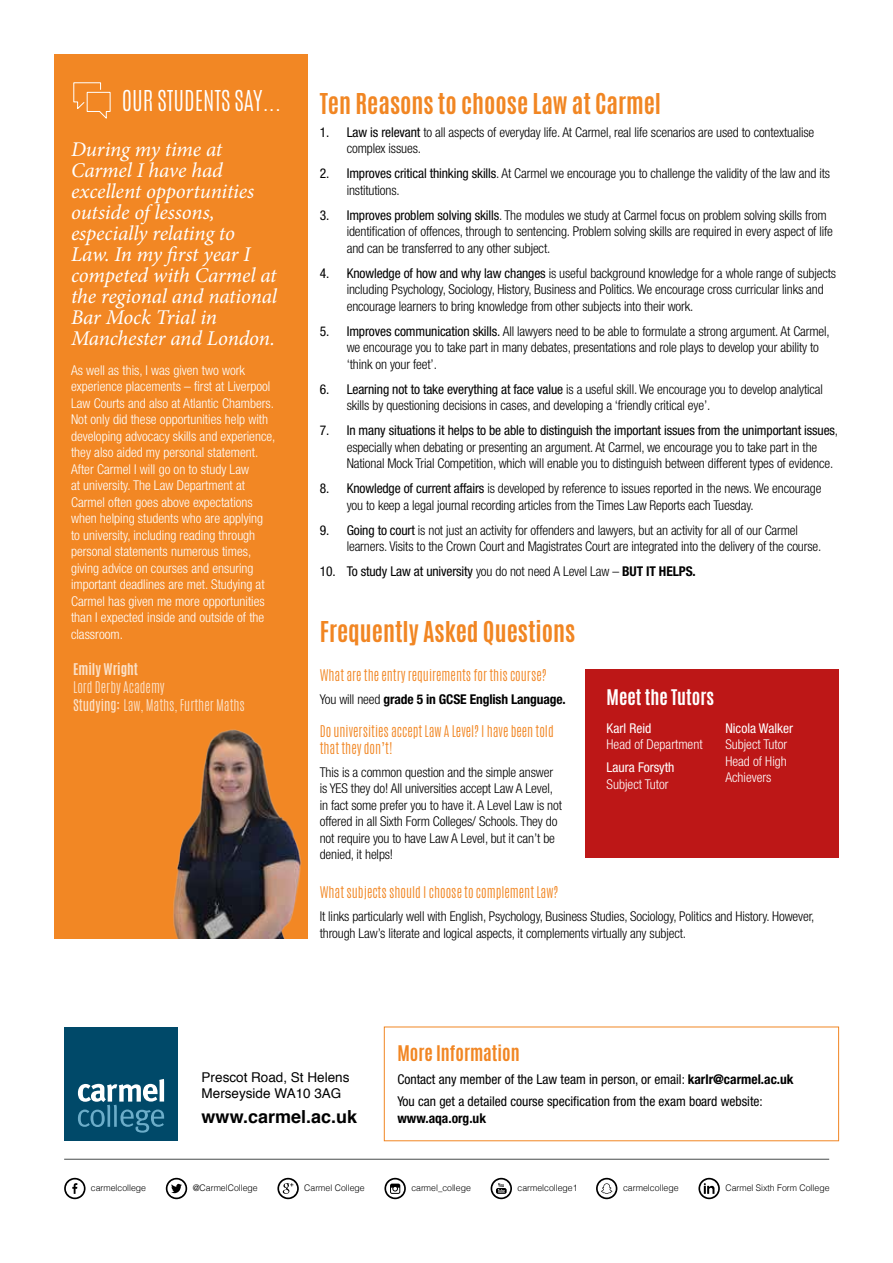
<style>
.page{position:relative;width:893px;height:1263px;background:#fff}
.page>*{position:absolute;margin:0;border:0;box-sizing:border-box;transform-origin:0 0}
.t1{font:700 24px "Antonio";color:#f18623}
.t2{font:300 24px "Antonio";color:#fff}
.t3{font:italic 21px/21px "Minion Pro";letter-spacing:-.01em;color:#fff}
.t4{font:700 18px "Helvetica";color:#000}
.t5{font:700 18px "Antonio";color:#f18623}
.t6{font:700 18px "Antonio";color:#fff}
.t7{font:300 condensed 13.5px/16.5px "Helvetica Neue";letter-spacing:-.01em;color:#000}
.t8{font:300 condensed 13.5px/16.5px "Helvetica Neue";color:#fff}
.t9{font:condensed 13.5px/23px "Helvetica Neue";color:#000}
.t10{font:300 13.5px/16.5px "Antonio";color:#f18623}
.t11{font:700 condensed 13.5px "Helvetica Neue";letter-spacing:-.01em;color:#000}
.t12{font:300 13.5px/18px "Antonio";color:#fff}
.t13{font:13.5px/16.5px "Helvetica";color:#000}
.t14{font:condensed 13.5px "Helvetica Neue";color:#fff}
.t15{font:700 13.5px "Antonio";color:#fff}
.t16{font:300 9.15px "Helvetica";color:#000;scale:.96 1}
.t17{font:300 9px "Helvetica";color:#000;scale:.96 1}
.s1{font-weight:400}
.s2{font-weight:300}
.s3{font-weight:700}
</style>
<div class="page">
<hr style="left:64px;top:1159px;width:765px;height:1px;background:#464b4b">
<svg style="left:64px;top:1178px;width:22px;height:21px"></svg>
<svg style="left:277px;top:1178px;width:22px;height:21px"></svg>
<svg style="left:491px;top:1178px;width:21px;height:21px"></svg>
<svg style="left:166px;top:1178px;width:21px;height:21px"></svg>
<svg style="left:698px;top:1178px;width:22px;height:21px"></svg>
<svg style="left:384px;top:1178px;width:22px;height:21px"></svg>
<svg style="left:596px;top:1178px;width:21px;height:21px"></svg>
<div style="left:64px;top:1027px;width:114px;height:113px;background:#004969"></div>
<svg style="left:78px;top:1079px;width:86px;height:54px"></svg>
<div style="left:54px;top:54px;width:253px;height:885px;background:#f28724"></div>
<svg style="left:73px;top:82px;width:38px;height:37px"></svg>
<div style="left:586px;top:669px;width:253px;height:188px;background:#bd1717"></div>
<img style="left:173px;top:706px;width:135px;height:233px">
<h1 class="t2" style="left:122px;top:84px;width:161px">OUR STUDENTS SAY...</h1>
<h2 class="t3" style="left:71px;top:139px;width:208px">During my time at<br>Carmel I have had excellent opportunities outside of lessons, especially relating to<br>Law. In my first year I competed with Carmel at the regional and national<br>Bar Mock Trial in<br>Manchester and London.</h2>
<p class="t8" style="left:71px;top:361px;width:206px">As well as this, I was given two work experience placements – first at Liverpool Law Courts and also at Atlantic Chambers.<br>Not only did these opportunities help with developing advocacy skills and experience, they also aided my personal statement.<br>After Carmel I will go on to study Law<br>at university. The Law Department at Carmel often goes above expectations when helping students who are applying to university, including reading through personal statements numerous times, giving advice on courses and ensuring important deadlines are met. Studying at Carmel has given me more opportunities than I expected inside and outside of the classroom.</p>
<p class="t15" style="left:73px;top:659px;width:67px">Emily Wright</p>
<p class="t12" style="left:73px;top:678px;width:173px">Lord Derby Academy<br><span class="s1">Studying:</span> Law, Maths, Further Maths</p>
<h1 class="t1" style="left:320px;top:86px;width:343px">Ten Reasons to choose Law at Carmel</h1>
<p class="t7" style="left:347px;top:124px;width:469px;text-indent:-27px"><span class="s1">1. Law is relevant</span> to all aspects of everyday life. At Carmel, real life scenarios are used to contextualise complex issues.</p>
<p class="t7" style="left:347px;top:165px;width:485px;text-indent:-27px"><span class="s1">2. Improves critical thinking skills</span>. At Carmel we encourage you to challenge the validity of the law and its institutions.</p>
<p class="t7" style="left:347px;top:207px;width:488px;text-indent:-27px"><span class="s1">3. Improves problem solving skills</span>. The modules we study at Carmel focus on problem solving skills from identification of offences, through to sentencing. Problem solving skills are required in every aspect of life and can be transferred to any other subject.</p>
<p class="t7" style="left:347px;top:265px;width:491px;text-indent:-27px"><span class="s1">4. Knowledge of how and why law changes</span> is useful background knowledge for a whole range of subjects including Psychology, Sociology, History, Business and Politics. We encourage cross curricular links and encourage learners to bring knowledge from other subjects into their work.</p>
<p class="t7" style="left:347px;top:323px;width:485px;text-indent:-27px"><span class="s1">5. Improves communication skills.</span> All lawyers need to be able to formulate a strong argument. At Carmel, we encourage you to take part in many debates, presentations and role plays to develop your ability to ‘think on your feet’.</p>
<p class="t7" style="left:347px;top:381px;width:478px;text-indent:-27px"><span class="s1">6. Learning not to take everything at face value</span> is a useful skill. We encourage you to develop analytical skills by questioning decisions in cases, and developing a ‘friendly critical eye’.</p>
<p class="t7" style="left:347px;top:422px;width:493px;text-indent:-27px"><span class="s1">7. In many situations it helps to be able to distinguish the important issues from the unimportant issues</span>, especially when debating or presenting an argument. At Carmel, we encourage you to take part in the<br>National Mock Trial Competition, which will enable you to distinguish between different types of evidence.</p>
<p class="t7" style="left:347px;top:480px;width:476px;text-indent:-27px"><span class="s1">8. Knowledge of current affairs</span> is developed by reference to issues reported in the news. We encourage you to keep a legal journal recording articles from the Times Law Reports each Tuesday.</p>
<p class="t7" style="left:347px;top:522px;width:476px;text-indent:-27px"><span class="s1">9. Going to court</span> is not just an activity for offenders and lawyers, but an activity for all of our Carmel learners. Visits to the Crown Court and Magistrates Court are integrated into the delivery of the course.</p>
<p class="t9" style="left:320px;top:560px;width:378px">10. To study Law at university <span class="s2">you do not need A Level Law –</span> <span class="s3">BUT IT HELPS.</span></p>
<h1 class="t1" style="left:320px;top:613px;width:257px">Frequently Asked Questions</h1>
<p class="t10" style="left:320px;top:667px;width:228px">What are the entry requirements for this course?</p>
<p class="t11" style="left:320px;top:691px;width:248px"><span class="s2">You will need</span> grade 5 in GCSE English Language.</p>
<p class="t10" style="left:320px;top:723px;width:236px">Do universities accept Law A Level? I have been told that they don’t!</p>
<p class="t7" style="left:320px;top:763px;width:244px">This is a common question and the simple answer is YES they do! All universities accept Law A Level, in fact some prefer you to have it. A Level Law is not offered in all Sixth Form Colleges/ Schools. They do not require you to have Law A Level, but it can’t be denied, it helps!</p>
<p class="t10" style="left:320px;top:884px;width:240px">What subjects should I choose to complement Law?</p>
<p class="t7" style="left:320px;top:908px;width:496px">It links particularly well with English, Psychology, Business Studies, Sociology, Politics and History. However, through Law’s literate and logical aspects, it complements virtually any subject.</p>
<h3 class="t6" style="left:607px;top:684px;width:109px">Meet the Tutors</h3>
<p class="t14" style="left:607px;top:720px;width:46px">Karl Reid</p>
<p class="t8" style="left:607px;top:736px;width:97px">Head of Department</p>
<p class="t14" style="left:607px;top:760px;width:69px">Laura Forsyth</p>
<p class="t8" style="left:607px;top:775px;width:63px">Subject Tutor</p>
<p class="t14" style="left:725px;top:720px;width:69px">Nicola Walker</p>
<p class="t8" style="left:725px;top:736px;width:63px;text-align:justify">Subject Tutor Head of High Achievers</p>
<p class="t13" style="left:202px;top:1069px;width:149px">Prescot Road, St Helens<br>Merseyside WA10 3AG</p>
<h3 class="t4" style="left:202px;top:1102px;width:157px">www.carmel.ac.uk</h3>
<h3 class="t5" style="left:397px;top:1039px;width:124px">More Information</h3>
<p class="t9" style="left:397px;top:1067px;width:398px">Contact any member of the Law team in person, or email: <span class="s3">karlr@carmel.ac.uk<br></span>You can get a detailed course specification from the exam board website:</p>
<p class="t11" style="left:397px;top:1110px;width:90px">www.aqa.org.uk</p>
<p class="t17" style="left:91px;top:1180px;width:59px">carmelcollege</p>
<p class="t17" style="left:193px;top:1180px;width:69px">@CarmelCollege</p>
<p class="t17" style="left:304px;top:1180px;width:65px">Carmel College</p>
<p class="t17" style="left:411px;top:1180px;width:64px">carmel_college</p>
<p class="t17" style="left:518px;top:1180px;width:64px">carmelcollege1</p>
<p class="t16" style="left:623px;top:1180px;width:60px">carmelcollege</p>
<p class="t17" style="left:725px;top:1180px;width:110px">Carmel Sixth Form College</p>
</div>
